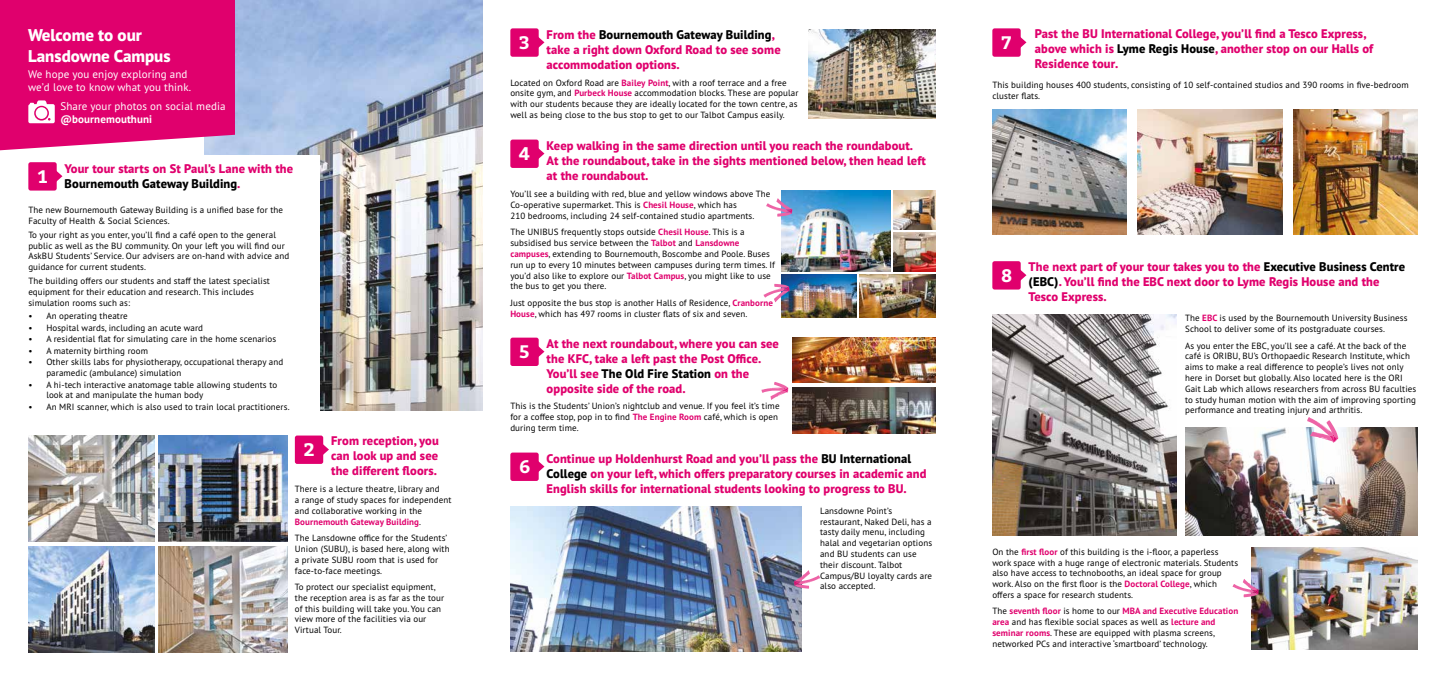
<style>
.page{position:relative;width:1446px;height:681px;background:#fff}
.page>*{position:absolute;margin:0;border:0;box-sizing:border-box;transform-origin:0 0}
.t1{font:700 18px "Bitter";color:#fff}
.t2{font:800 17px/20.4px "PT Sans Pro";color:#fff}
.t3{font:800 12.5px/15px "PT Sans Pro";letter-spacing:.01em;color:#e0006d}
.t4{font:11px/13.2px "PT Sans Pro";letter-spacing:.01em;color:#fff}
.t5{font:700 11px "PT Sans Pro";letter-spacing:.01em;color:#fff}
.t6{font:9px/10.8px "PT Sans Pro";letter-spacing:.01em;color:#000}
.s1{color:#000}
.s2{font-weight:700;color:#e0006d}
</style>
<div class="page">
<img style="left:510px;top:506px;width:292px;height:145px">
<svg style="left:794px;top:570px;width:26px;height:18px"></svg>
<img style="left:204px;top:0;width:278px;height:410px">
<div style="left:28px;top:155px;width:291px;height:259px;background:#fff"></div>
<div style="left:295px;top:435px;width:28px;height:28px;background:#e0006d;border-radius:2px"></div>
<svg style="left:323px;top:442px;width:6px;height:15px"></svg>
<div style="left:28px;top:162px;width:29px;height:28px;background:#e0006d;border-radius:2px"></div>
<svg style="left:56px;top:169px;width:6px;height:14px"></svg>
<img style="left:28px;top:435px;width:126px;height:106px">
<img style="left:28px;top:546px;width:126px;height:106px">
<img style="left:159px;top:546px;width:128px;height:106px">
<img style="left:159px;top:435px;width:128px;height:106px">
<div style="left:0;top:0;width:235px;height:150px;background:#e0006d"></div>
<img style="left:808px;top:29px;width:127px;height:90px">
<div style="left:510px;top:28px;width:29px;height:29px;background:#e0006d;border-radius:2px"></div>
<svg style="left:538px;top:35px;width:6px;height:15px"></svg>
<div style="left:510px;top:139px;width:29px;height:29px;background:#e0006d;border-radius:2px"></div>
<svg style="left:538px;top:146px;width:6px;height:15px"></svg>
<img style="left:781px;top:190px;width:109px;height:81px">
<img style="left:781px;top:274px;width:75px;height:43px">
<img style="left:859px;top:274px;width:76px;height:43px">
<img style="left:893px;top:190px;width:42px;height:39px">
<img style="left:893px;top:232px;width:42px;height:39px">
<svg style="left:766px;top:198px;width:26px;height:19px"></svg>
<svg style="left:763px;top:283px;width:27px;height:19px"></svg>
<img style="left:792px;top:337px;width:143px;height:45px">
<img style="left:792px;top:387px;width:143px;height:46px">
<div style="left:510px;top:337px;width:29px;height:29px;background:#e0006d;border-radius:2px"></div>
<svg style="left:538px;top:344px;width:6px;height:15px"></svg>
<svg style="left:761px;top:382px;width:27px;height:17px"></svg>
<div style="left:510px;top:452px;width:29px;height:28px;background:#e0006d;border-radius:2px"></div>
<svg style="left:538px;top:459px;width:6px;height:15px"></svg>
<div style="left:992px;top:28px;width:28px;height:29px;background:#e0006d;border-radius:2px"></div>
<svg style="left:1020px;top:35px;width:6px;height:15px"></svg>
<div style="left:992px;top:261px;width:28px;height:28px;background:#e0006d;border-radius:2px"></div>
<svg style="left:1020px;top:267px;width:6px;height:15px"></svg>
<img style="left:992px;top:314px;width:184px;height:221px">
<img style="left:1185px;top:427px;width:232px;height:108px">
<svg style="left:1307px;top:417px;width:31px;height:25px"></svg>
<img style="left:1251px;top:547px;width:166px;height:102px">
<svg style="left:1232px;top:578px;width:27px;height:19px"></svg>
<img style="left:992px;top:109px;width:134px;height:126px">
<img style="left:1138px;top:109px;width:145px;height:126px">
<img style="left:1294px;top:109px;width:123px;height:126px">
<h2 class="t2" style="left:28px;top:25px;width:144px">Welcome to our<br>Lansdowne Campus</h2>
<p class="t4" style="left:28px;top:67px;width:165px">We hope you enjoy exploring and we’d love to know what you think.</p>
<p class="t4" style="left:60px;top:99px;width:167px">Share your photos on social media</p>
<p class="t5" style="left:60px;top:112px;width:93px">@bournemouthuni</p>
<h1 class="t1" style="left:38px;top:162px;width:11px">1</h1>
<h3 class="t3" style="left:65px;top:160px;width:230px">Your tour starts on St Paul’s Lane with the<br><span class="s1">Bournemouth Gateway Building</span>.</h3>
<p class="t6" style="left:28px;top:204px;width:256px">The new Bournemouth Gateway Building is a unified base for the<br>Faculty of Health &amp; Social Sciences.</p>
<p class="t6" style="left:28px;top:229px;width:262px">To your right as you enter, you’ll find a café open to the general public as well as the BU community. On your left you will find our AskBU Students’ Service. Our advisers are on-hand with advice and guidance for current students.</p>
<p class="t6" style="left:28px;top:275px;width:243px">The building offers our students and staff the latest specialist equipment for their education and research. This includes simulation rooms such as:</p>
<p class="t6" style="left:28px;top:310px;width:101px">• An operating theatre</p>
<p class="t6" style="left:28px;top:322px;width:176px">• Hospital wards, including an acute ward</p>
<p class="t6" style="left:28px;top:333px;width:249px">• A residential flat for simulating care in the home scenarios</p>
<p class="t6" style="left:28px;top:345px;width:121px">• A maternity birthing room</p>
<p class="t6" style="left:46px;top:356px;width:238px;text-indent:-18px">• Other skills labs for physiotherapy, occupational therapy and paramedic (ambulance) simulation</p>
<p class="t6" style="left:46px;top:378px;width:232px;text-indent:-18px">• A hi-tech interactive anatomage table allowing students to look at and manipulate the human body</p>
<p class="t6" style="left:28px;top:401px;width:263px">• An MRI scanner, which is also used to train local practitioners.</p>
<h1 class="t1" style="left:304px;top:436px;width:12px">2</h1>
<h3 class="t3" style="left:331px;top:433px;width:109px;text-align:justify">From reception, you can look up and see the different floors.</h3>
<p class="t6" style="left:295px;top:483px;width:158px">There is a lecture theatre, library and<br>a range of study spaces for independent and collaborative working in the <span class="s2">Bournemouth Gateway Building</span>.</p>
<p class="t6" style="left:295px;top:532px;width:156px">The Lansdowne office for the Students’ Union (SUBU), is based here, along with a private SUBU room that is used for face-to-face meetings.</p>
<p class="t6" style="left:295px;top:581px;width:151px">To protect our specialist equipment, the reception area is as far as the tour of this building will take you. You can view more of the facilities via our<br>Virtual Tour.</p>
<h1 class="t1" style="left:519px;top:29px;width:12px">3</h1>
<h3 class="t3" style="left:547px;top:27px;width:235px">From the <span class="s1">Bournemouth Gateway Building</span>, take a right down Oxford Road to see some accommodation options.</h3>
<p class="t6" style="left:510px;top:77px;width:290px">Located on Oxford Road are <span class="s2">Bailey Point</span>, with a roof terrace and a free onsite gym, and <span class="s2">Purbeck House</span> accommodation blocks. These are popular with our students because they are ideally located for the town centre, as well as being close to the bus stop to get to our Talbot Campus easily.</p>
<h1 class="t1" style="left:519px;top:140px;width:13px">4</h1>
<h3 class="t3" style="left:547px;top:138px;width:381px">Keep walking in the same direction until you reach the roundabout.<br>At the roundabout, take in the sights mentioned below, then head left at the roundabout.</h3>
<p class="t6" style="left:510px;top:188px;width:262px">You’ll see a building with red, blue and yellow windows above The<br>Co-operative supermarket. This is <span class="s2">Chesil House</span>, which has<br>210 bedrooms, including 24 self-contained studio apartments.</p>
<p class="t6" style="left:510px;top:226px;width:266px">The UNIBUS frequently stops outside <span class="s2">Chesil House</span>. This is a subsidised bus service between the <span class="s2">Talbot</span> and <span class="s2">Lansdowne campuses</span>, extending to Bournemouth, Boscombe and Poole. Buses run up to every 10 minutes between campuses during term times. If you’d also like to explore our <span class="s2">Talbot Campus</span>, you might like to use the bus to get you there.</p>
<p class="t6" style="left:510px;top:297px;width:264px">Just opposite the bus stop is another Halls of Residence, <span class="s2">Cranborne<br>House</span>, which has 497 rooms in cluster flats of six and seven.</p>
<h1 class="t1" style="left:519px;top:338px;width:12px">5</h1>
<h3 class="t3" style="left:547px;top:336px;width:234px">At the next roundabout, where you can see the KFC, take a left past the Post Office.<br>You’ll see <span class="s1">The Old Fire Station</span> on the opposite side of the road.</h3>
<p class="t6" style="left:510px;top:400px;width:271px">This is the Students’ Union’s nightclub and venue. If you feel it’s time for a coffee stop, pop in to find <span class="s2">The Engine Room</span> café, which is open during term time.</p>
<h1 class="t1" style="left:519px;top:453px;width:13px">6</h1>
<h3 class="t3" style="left:547px;top:450px;width:381px">Continue up Holdenhurst Road and you’ll pass the <span class="s1">BU International<br>College</span> on your left, which offers preparatory courses in academic and<br>English skills for international students looking to progress to BU.</h3>
<p class="t6" style="left:820px;top:504px;width:114px">Lansdowne Point’s restaurant, Naked Deli, has a tasty daily menu, including halal and vegetarian options and BU students can use their discount. Talbot<br>Campus/BU loyalty cards are also accepted.</p>
<h3 class="t3" style="left:1035px;top:26px;width:340px">Past the BU International College, you’ll find a Tesco Express, above which is <span class="s1">Lyme Regis House</span>, another stop on our Halls of<br>Residence tour.</h3>
<p class="t6" style="left:992px;top:79px;width:418px">This building houses 400 students, consisting of 10 self-contained studios and 390 rooms in five-bedroom cluster flats.</p>
<h1 class="t1" style="left:1002px;top:29px;width:11px">7</h1>
<h1 class="t1" style="left:1001px;top:261px;width:13px">8</h1>
<h3 class="t3" style="left:1028px;top:258px;width:378px">The next part of your tour takes you to the <span class="s1">Executive Business Centre (EBC)</span>. You’ll find the EBC next door to Lyme Regis House and the<br>Tesco Express.</h3>
<p class="t6" style="left:1185px;top:312px;width:224px">The <span class="s2">EBC</span> is used by the Bournemouth University Business<br>School to deliver some of its postgraduate courses.</p>
<p class="t6" style="left:1185px;top:339px;width:233px">As you enter the EBC, you’ll see a café. At the back of the café is ORIBU, BU’s Orthopaedic Research Institute, which aims to make a real difference to people’s lives not only here in Dorset but globally. Also located here is the ORI Gait Lab which allows researchers from across BU faculties to study human motion with the aim of improving sporting performance and treating injury and arthritis.</p>
<p class="t6" style="left:992px;top:545px;width:247px">On the <span class="s2">first floor</span> of this building is the i-floor, a paperless work space with a huge range of electronic materials. Students also have access to technobooths, an ideal space for group work. Also on the first floor is the <span class="s2">Doctoral College</span>, which offers a space for research students.</p>
<p class="t6" style="left:992px;top:605px;width:247px">The <span class="s2">seventh floor</span> is home to our <span class="s2">MBA and Executive Education area</span> and has flexible social spaces as well as <span class="s2">lecture and seminar rooms</span>. These are equipped with plasma screens, networked PCs and interactive ‘smartboard’ technology.</p>
</div>
